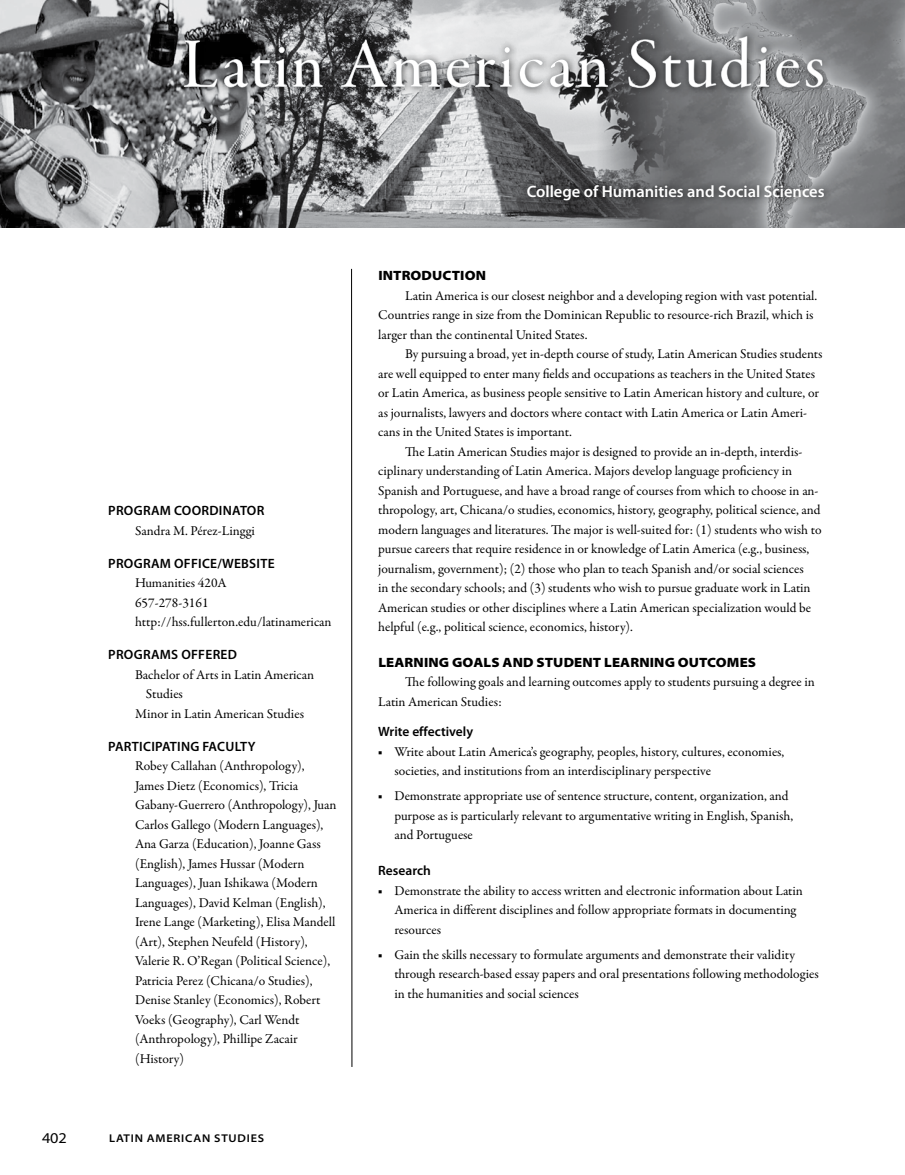
<style>
.page{position:relative;width:905px;height:1175px;background:#fff}
.page>*{position:absolute;margin:0;border:0;box-sizing:border-box;transform-origin:0 0}
.Academic_Programs-_L{font:72px "Garamond Premr Pro Disp";letter-spacing:.05em;color:#fff}
.College_Name__Academ{font:600 16.5px "Myriad Pro";color:#fff}
.Page_Number{font:semi-expanded 15px "Myriad Pro";color:#000}
.Body_Text{font:13.5px/19.5px "Garamond Premr Pro";color:#000}
.List{font:13.5px/19.5px "Garamond Premr Pro";letter-spacing:-.005em;color:#000}
.At-a-Glance{font:13.5px/19.5px "Garamond Premr Pro";letter-spacing:-.005em;color:#000}
.At-a-Glance_Title{font:600 13.5px "Myriad Pro";letter-spacing:.02em;color:#000}
.Headline{font:900 semi-expanded 13.5px "Myriad Pro";letter-spacing:.01em;color:#000}
.Subhead{font:600 13.5px "Myriad Pro";color:#000}
.At-a-Glance__2nd_ln{font:13.5px "Garamond Premr Pro";color:#000}
.Page_Footer{font:600 semi-expanded 11.25px "Myriad Pro";letter-spacing:.07em;color:#000}
.s1{font-weight:600}
</style>
<div class="page">
<hr style="left:351px;top:269px;width:1px;height:797px;background:#000">
<img style="left:0;top:0;width:904px;height:228px">
<div style="left:178px;top:29px;width:653px;height:67px;background:#000;opacity:.75"></div>
<svg style="left:183px;top:40px;width:34px;height:48px"></svg>
<svg style="left:224px;top:46px;width:99px;height:93px"></svg>
<svg style="left:340px;top:39px;width:173px;height:49px"></svg>
<svg style="left:519px;top:59px;width:24px;height:29px"></svg>
<svg style="left:549px;top:58px;width:59px;height:81px"></svg>
<svg style="left:628px;top:39px;width:28px;height:49px"></svg>
<svg style="left:662px;top:14px;width:107px;height:74px"></svg>
<svg style="left:775px;top:59px;width:48px;height:29px"></svg>
<div style="left:521px;top:178px;width:311px;height:30px;background:#000;opacity:.75"></div>
<p class="Academic_Programs-_L" style="left:182px;top:25px;width:644px">Latin American Studies</p>
<p class="At-a-Glance_Title" style="left:108px;top:502px;width:158px">PROGRAM COORDINATOR</p>
<h4 class="At-a-Glance" style="left:135px;top:521px;width:121px">Sandra M. Pérez-Linggi</h4>
<p class="At-a-Glance_Title" style="left:108px;top:554px;width:168px">PROGRAM OFFICE/WEBSITE</p>
<h4 class="At-a-Glance" style="left:135px;top:573px;width:93px">Humanities 420A</h4>
<h4 class="At-a-Glance" style="left:135px;top:593px;width:75px">657-278-3161</h4>
<h4 class="At-a-Glance" style="left:135px;top:612px;width:198px">http://hss.fullerton.edu/latinamerican</h4>
<p class="At-a-Glance_Title" style="left:108px;top:646px;width:130px">PROGRAMS OFFERED</p>
<h4 class="At-a-Glance" style="left:135px;top:665px;width:180px">Bachelor of Arts in Latin American</h4>
<p class="At-a-Glance__2nd_ln" style="left:146px;top:686px;width:39px">Studies</p>
<h4 class="At-a-Glance" style="left:135px;top:704px;width:170px">Minor in Latin American Studies</h4>
<p class="At-a-Glance_Title" style="left:108px;top:737px;width:149px">PARTICIPATING FACULTY</p>
<h4 class="At-a-Glance" style="left:135px;top:756px;width:171px">Robey Callahan (Anthropology),</h4>
<h4 class="At-a-Glance" style="left:135px;top:776px;width:165px">James Dietz (Economics), Tricia</h4>
<h4 class="At-a-Glance" style="left:135px;top:795px;width:203px">Gabany-Guerrero (Anthropology), Juan Carlos Gallego (Modern Languages), Ana Garza (Education), Joanne Gass (English), James Hussar (Modern Languages), Juan Ishikawa (Modern Languages), David Kelman (English), Irene Lange (Marketing), Elisa Mandell (Art), Stephen Neufeld (History), Valerie R. O’Regan (Political Science), Patricia Perez (Chicana/o Studies), Denise Stanley (Economics), Robert Voeks (Geography), Carl Wendt (Anthropology), Phillipe Zacair (History)</h4>
<p class="Page_Number" style="left:42px;top:1128px;width:26px">402</p>
<p class="Page_Footer" style="left:109px;top:1131px;width:157px">LATIN AMERICAN STUDIES</p>
<p class="College_Name__Academ" style="left:526px;top:180px;width:299px">College of Humanities and Social Sciences</p>
<h2 class="Headline" style="left:378px;top:266px;width:109px">INTRODUCTION</h2>
<p class="Body_Text" style="left:378px;top:286px;width:440px;text-indent:27px">Latin America is our closest neighbor and a developing region with vast potential.<br>Countries range in size from the Dominican Republic to resource-rich Brazil, which is larger than the continental United States.</p>
<p class="Body_Text" style="left:378px;top:344px;width:446px;text-indent:27px">By pursuing a broad, yet in-depth course of study, Latin American Studies students are well equipped to enter many fields and occupations as teachers in the United States or Latin America, as business people sensitive to Latin American history and culture, or as journalists, lawyers and doctors where contact with Latin America or Latin Ameri&shy;cans in the United States is important.</p>
<p class="Body_Text" style="left:378px;top:442px;width:445px;text-indent:27px">The Latin American Studies major is designed to provide an in-depth, interdis&shy;ciplinary understanding of Latin America. Majors develop language proficiency in Spanish and Portuguese, and have a broad range of courses from which to choose in an&shy;thropology, art, Chicana/o studies, economics, history, geography, political science, and modern languages and literatures. The major is well-suited for: (1) students who wish to pursue careers that require residence in or knowledge of Latin America (e.g., business, journalism, government); (2) those who plan to teach Spanish and/or social sciences<br>in the secondary schools; and (3) students who wish to pursue graduate work in Latin American studies or other disciplines where a Latin American specialization would be helpful (e.g., political science, economics, history).</p>
<h2 class="Headline" style="left:378px;top:653px;width:379px">LEARNING GOALS AND STUDENT LEARNING OUTCOMES</h2>
<p class="Body_Text" style="left:378px;top:673px;width:438px;text-indent:27px">The following goals and learning outcomes apply to students pursuing a degree in<br>Latin American Studies:</p>
<p class="Subhead" style="left:378px;top:723px;width:96px">Write effectively</p>
<p class="List" style="left:394px;top:742px;width:391px;text-indent:-16px"><span class="s1">■</span> Write about Latin America’s geography, peoples, history, cultures, economies, societies, and institutions from an interdisciplinary perspective</p>
<p class="List" style="left:394px;top:786px;width:400px;text-indent:-16px"><span class="s1">■</span> Demonstrate appropriate use of sentence structure, content, organization, and purpose as is particularly relevant to argumentative writing in English, Spanish, and Portuguese</p>
<p class="Subhead" style="left:378px;top:862px;width:54px">Research</p>
<p class="List" style="left:394px;top:881px;width:410px;text-indent:-16px"><span class="s1">■</span> Demonstrate the ability to access written and electronic information about Latin<br>America in different disciplines and follow appropriate formats in documenting resources</p>
<p class="List" style="left:394px;top:944px;width:426px;text-indent:-16px"><span class="s1">■</span> Gain the skills necessary to formulate arguments and demonstrate their validity through research-based essay papers and oral presentations following methodologies in the humanities and social sciences</p>
</div>
